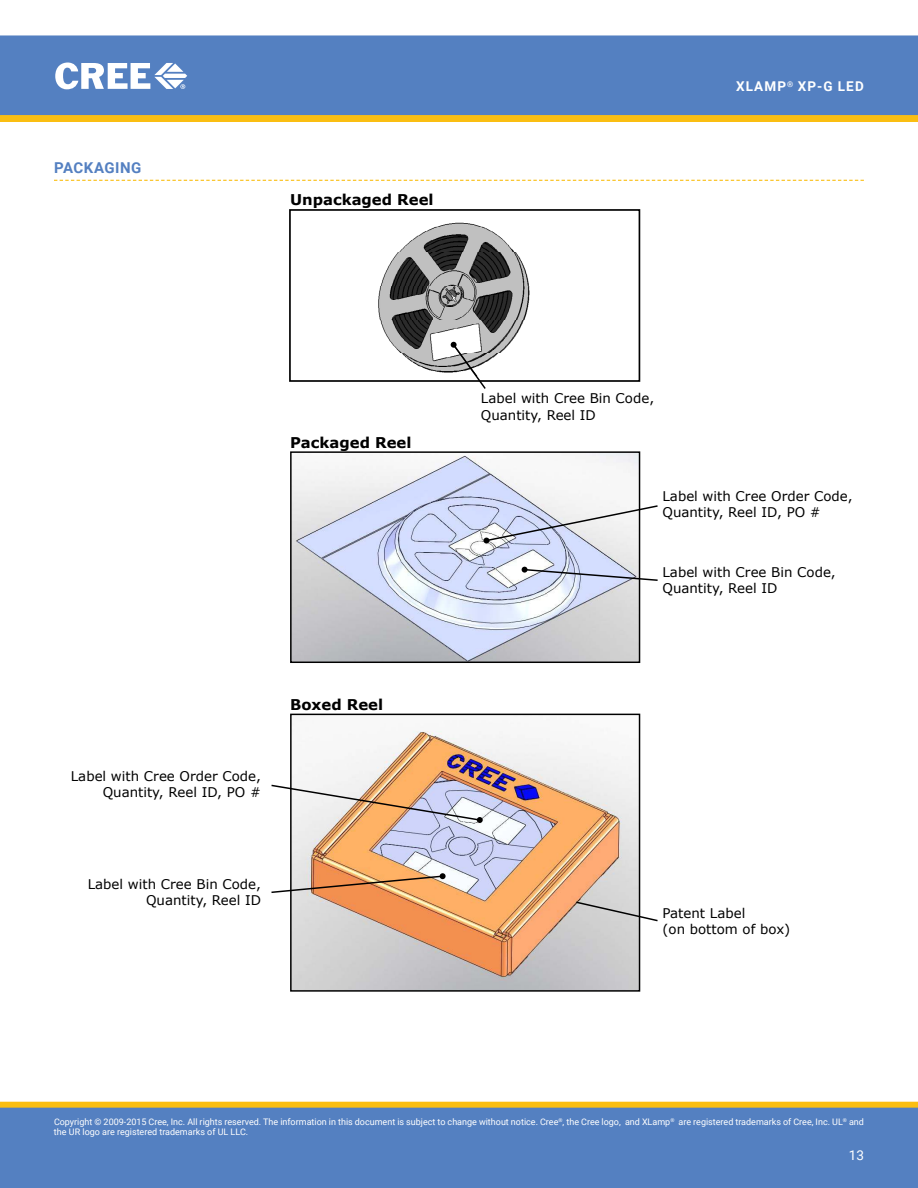
<style>
.page{position:relative;width:918px;height:1188px;background:#fff}
.page>*{position:absolute;margin:0;border:0;box-sizing:border-box;transform-origin:0 0}
.t1{font:700 15px "Roboto";letter-spacing:.035em;color:#5480c1}
.t2{font:700 14.85px "Verdana";color:#000}
.t3{font:700 13.5px "Roboto";letter-spacing:.085em;color:#fff}
.t4{font:13.5px "Roboto";color:#fff}
.t5{font:13.35px/16.4px "Verdana";color:#000}
.t6{font:9px/10.8px "Roboto";color:#fff}
</style>
<div class="page">
<div style="left:0;top:35px;width:918px;height:80px;background:#5480c1"></div>
<div style="left:1px;top:1102px;width:916px;height:6px;background:#fabe12"></div>
<div style="left:0;top:1102px;width:918px;height:6px;border:1px solid #fabe12"></div>
<div style="left:0;top:1108px;width:918px;height:80px;background:#5480c1"></div>
<svg style="left:0;top:115px;width:918px;height:7px;background:#f8bd13"></svg>
<svg style="left:55px;top:63px;width:132px;height:26px"></svg>
<svg style="left:54px;top:180px;width:810px;height:1px"></svg>
<img style="left:292px;top:453px;width:346px;height:208px">
<div style="left:290px;top:451px;width:350px;height:212px;border:1px solid #000"></div>
<svg style="left:484px;top:504px;width:174px;height:40px"></svg>
<svg style="left:522px;top:567px;width:136px;height:15px"></svg>
<img style="left:292px;top:731px;width:346px;height:259px">
<div style="left:290px;top:714px;width:350px;height:278px;border:1px solid #000"></div>
<img style="left:271px;top:784px;width:212px;height:39px">
<svg style="left:271px;top:873px;width:175px;height:21px;background:#dca477"></svg>
<svg style="left:575px;top:900px;width:83px;height:22px"></svg>
<div style="left:289px;top:209px;width:351px;height:173px;border:2px solid #000"></div>
<img style="left:378px;top:222px;width:120px;height:151px">
<svg style="left:451px;top:235px;width:81px;height:154px"></svg>
<p class="t1" style="left:54px;top:161px;width:89px">PACKAGING</p>
<p class="t2" style="left:290px;top:194px;width:145px">Unpackaged Reel</p>
<p class="t3" style="left:736px;top:79px;width:129px">XLAMP<sup>®</sup> XP-G LED</p>
<p class="t2" style="left:290px;top:436px;width:123px">Packaged Reel</p>
<p class="t5" style="left:71px;top:769px;width:192px;text-align:right">Label with Cree Order Code,<br>Quantity, Reel ID, PO #</p>
<p class="t2" style="left:290px;top:699px;width:95px">Boxed Reel</p>
<p class="t5" style="left:88px;top:877px;width:175px;text-align:right">Label with Cree Bin Code,<br>Quantity, Reel ID</p>
<p class="t5" style="left:481px;top:391px;width:175px">Label with Cree Bin Code,<br>Quantity, Reel ID</p>
<p class="t5" style="left:663px;top:489px;width:192px">Label with Cree Order Code,<br>Quantity, Reel ID, PO #</p>
<p class="t5" style="left:663px;top:565px;width:175px">Label with Cree Bin Code,<br>Quantity, Reel ID</p>
<p class="t5" style="left:663px;top:906px;width:129px">Patent Label<br>(on bottom of box)</p>
<p class="t6" style="left:54px;top:1117px;width:812px">Copyright © 2009-2015 Cree, Inc. All rights reserved. The information in this document is subject to change without notice. Cree<sup>®</sup>, the Cree logo, and XLamp<sup>®</sup> are registered trademarks of Cree, Inc. UL<sup>®</sup> and the UR logo are registered trademarks of UL LLC.</p>
<p class="t4" style="left:849px;top:1149px;width:17px">13</p>
</div>
